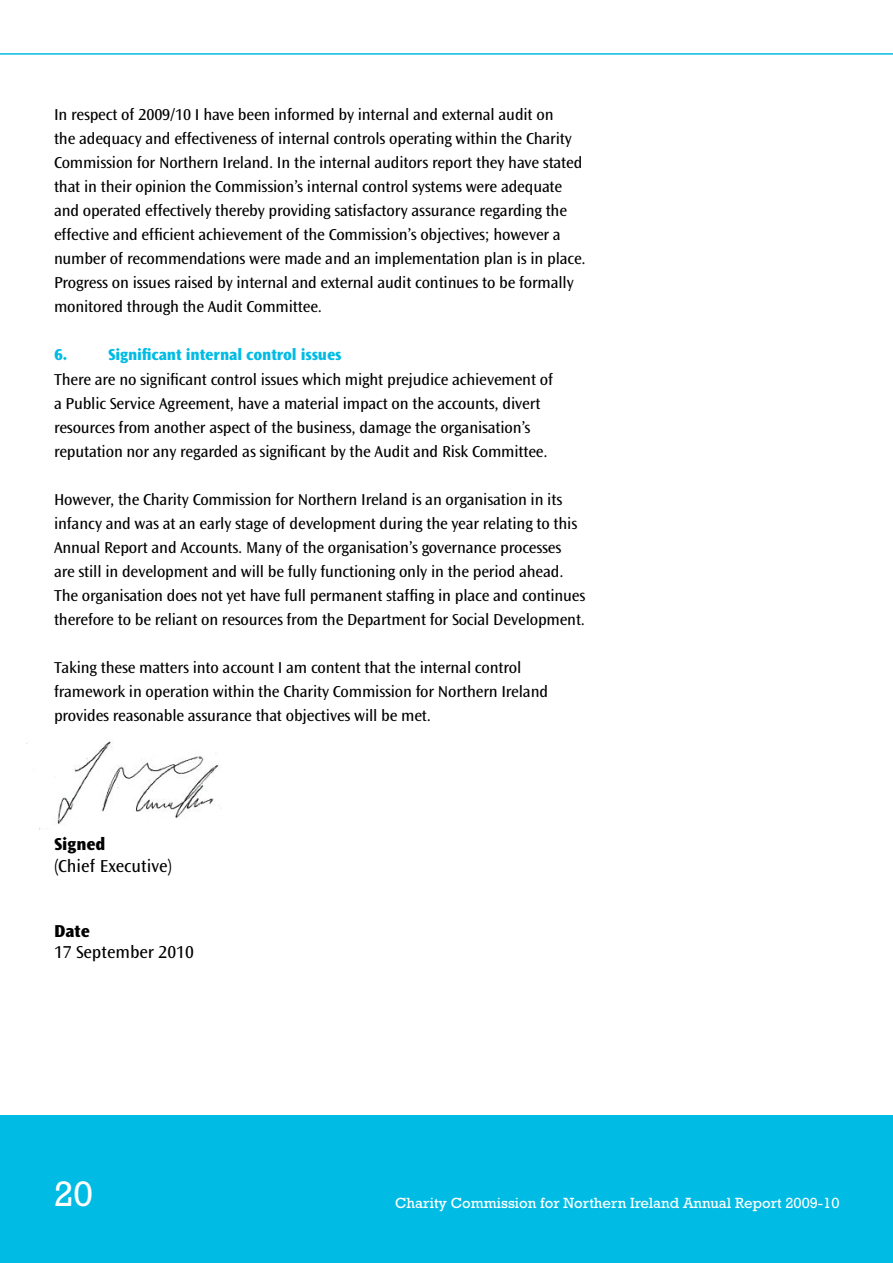
<style>
.page{position:relative;width:893px;height:1263px;background:#fff}
.page>*{position:absolute;margin:0;border:0;box-sizing:border-box;transform-origin:0 0}
.t1{font:36px "Rockwell Std";color:#fff}
.t2{font:18px "Ocean Sans Std";color:#000}
.t3{font:800 18px "Ocean Sans Std";color:#000}
.t4{font:16.5px/24px "Ocean Sans Std";letter-spacing:-.01em;color:#000}
.t5{font:800 16.5px "Ocean Sans Std";letter-spacing:-.01em;color:#00bce4}
.t6{font:15px "Rockwell Std";color:#fff}
</style>
<div class="page">
<div style="left:0;top:1115px;width:893px;height:148px;background:#00bce4"></div>
<hr style="left:0;top:53px;width:893px;height:2px;background:#00bce4">
<img style="left:26px;top:741px;width:196px;height:89px">
<p class="t4" style="left:54px;top:103px;width:533px">In respect of 2009/10 I have been informed by internal and external audit on<br>the adequacy and effectiveness of internal controls operating within the Charity Commission for Northern Ireland. In the internal auditors report they have stated that in their opinion the Commission’s internal control systems were adequate and operated effectively thereby providing satisfactory assurance regarding the effective and efficient achievement of the Commission’s objectives; however a number of recommendations were made and an implementation plan is in place.<br>Progress on issues raised by internal and external audit continues to be formally monitored through the Audit Committee.</p>
<p class="t5" style="left:54px;top:346px;width:15px">6.</p>
<p class="t5" style="left:108px;top:346px;width:235px">Significant internal control issues</p>
<p class="t4" style="left:54px;top:367px;width:500px">There are no significant control issues which might prejudice achievement of a Public Service Agreement, have a material impact on the accounts, divert resources from another aspect of the business, damage the organisation’s reputation nor any regarded as significant by the Audit and Risk Committee.</p>
<p class="t4" style="left:54px;top:487px;width:533px">However, the Charity Commission for Northern Ireland is an organisation in its infancy and was at an early stage of development during the year relating to this Annual Report and Accounts. Many of the organisation’s governance processes are still in development and will be fully functioning only in the period ahead.<br>The organisation does not yet have full permanent staffing in place and continues therefore to be reliant on resources from the Department for Social Development.</p>
<p class="t4" style="left:54px;top:655px;width:496px">Taking these matters into account I am content that the internal control framework in operation within the Charity Commission for Northern Ireland provides reasonable assurance that objectives will be met.</p>
<p class="t3" style="left:54px;top:834px;width:53px">Signed</p>
<p class="t2" style="left:54px;top:856px;width:120px">(Chief Executive)</p>
<p class="t3" style="left:54px;top:920px;width:37px">Date</p>
<p class="t2" style="left:54px;top:942px;width:141px">17 September 2010</p>
<h1 class="t1" style="left:54px;top:1173px;width:41px">20</h1>
<p class="t6" style="left:395px;top:1194px;width:446px">Charity Commission for Northern Ireland Annual Report 2009-10</p>
</div>
